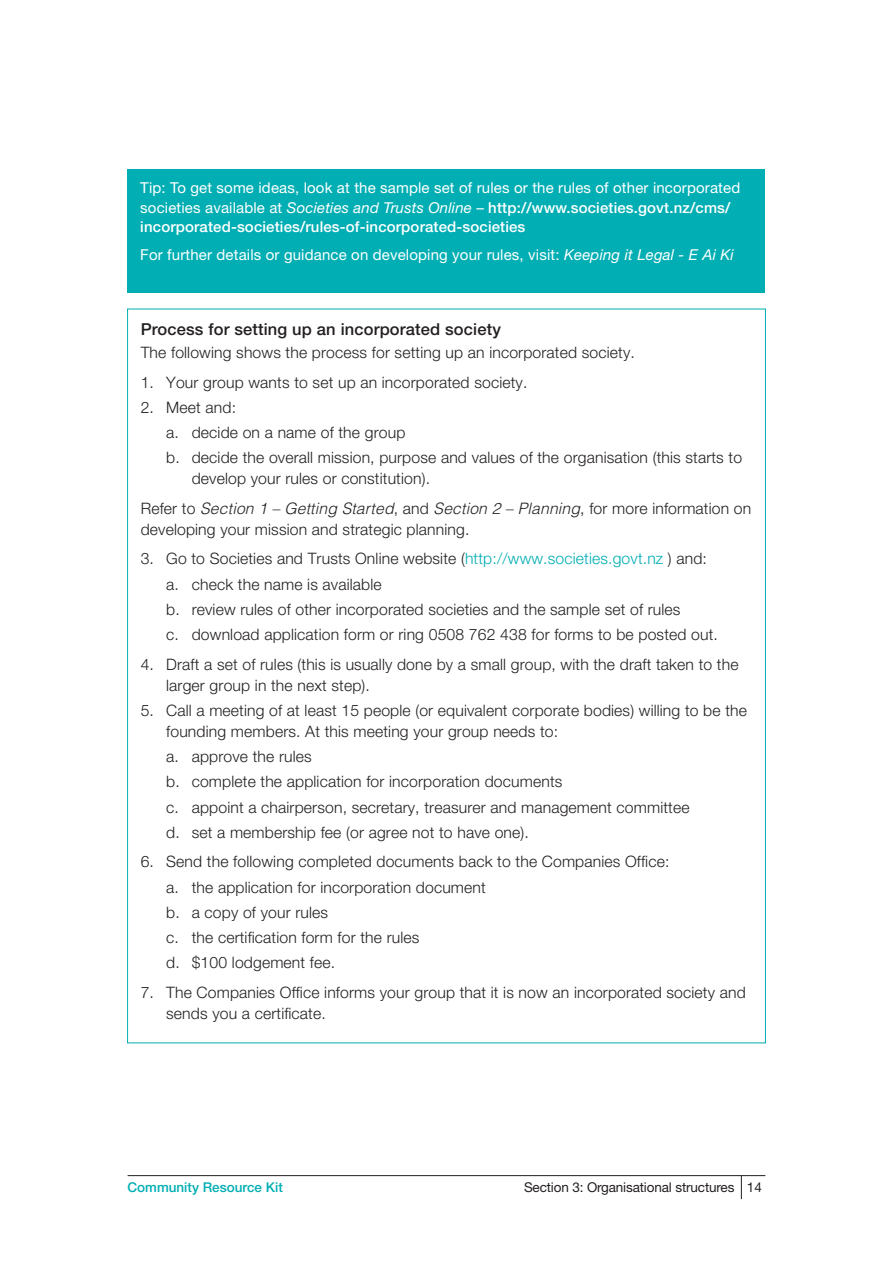
<style>
.page{position:relative;width:893px;height:1263px;background:#fff}
.page>*{position:absolute;margin:0;border:0;box-sizing:border-box;transform-origin:0 0}
.t1{font:500 16.5px "Helvetica Neue";letter-spacing:.01em;color:#231f20}
.t2{font:300 15.75px/25.2px "Helvetica Foreshore";letter-spacing:.01em;color:#231f20}
.t3{font:italic 300 15.75px "Helvetica";letter-spacing:.01em;color:#231f20}
.t4{font:15px/19.5px "Helvetica Neue";letter-spacing:.01em;color:#fff}
.t5{font:13.5px "Helvetica Neue";letter-spacing:-.01em;color:#231f20}
.t6{font:500 13.5px "Helvetica Neue";color:#00aeb3}
.s1{font-style:italic}
.s2{font-weight:500}
.s3{font-family:"Helvetica Foreshore";font-style:normal}
.s4{color:#00aeb3}
</style>
<div class="page">
<svg style="left:741px;top:1176px;width:1px;height:23px"></svg>
<hr style="left:128px;top:1175px;width:637px;height:1px;background:#231f20">
<div style="left:128px;top:169px;width:637px;height:123px;background:#00aeb3"></div>
<p class="t4" style="left:140px;top:178px;width:601px">Tip: To get some ideas, look at the sample set of rules or the rules of other incorporated societies available at <span class="s1">Societies and Trusts Online</span> – <span class="s2">http://www.societies.govt.nz/cms/ incorporated-societies/rules-of-incorporated-societies</span></p>
<p class="t4" style="left:140px;top:245px;width:595px">For further details or guidance on developing your rules, visit: <span class="s1">Keeping it Legal - E Ai Ki</span></p>
<p class="t1" style="left:141px;top:319px;width:362px">Process for setting up an incorporated society</p>
<p class="t2" style="left:141px;top:340px;width:496px">The following shows the process for setting up an incorporated society.</p>
<p class="t2" style="left:141px;top:369px;width:388px">1. Your group wants to set up an incorporated society.</p>
<p class="t2" style="left:166px;top:394px;width:577px;text-indent:-26px">2. Meet and:<br>a. decide on a name of the group<br>b. decide the overall mission, purpose and values of the organisation (this starts to</p>
<p class="t2" style="left:192px;top:466px;width:240px">develop your rules or constitution).</p>
<p class="t3" style="left:141px;top:498px;width:612px"><span class="s3">Refer to</span> Section 1 – Getting Started<span class="s3">, and</span> Section 2 – Planning<span class="s3">, for more information on</span></p>
<p class="t2" style="left:141px;top:516px;width:330px">developing your mission and strategic planning.</p>
<p class="t2" style="left:166px;top:546px;width:553px;text-indent:-26px">3. Go to Societies and Trusts Online website (<span class="s4">http://www.societies.govt.nz</span> ) and: a. check the name is available<br>b. review rules of other incorporated societies and the sample set of rules<br>c. download application form or ring 0508 762 438 for forms to be posted out.</p>
<p class="t2" style="left:166px;top:653px;width:574px;line-height:21px;text-indent:-26px">4. Draft a set of rules (this is usually done by a small group, with the draft taken to the larger group in the next step).</p>
<p class="t2" style="left:166px;top:699px;width:582px;line-height:21px;text-indent:-26px">5. Call a meeting of at least 15 people (or equivalent corporate bodies) willing to be the founding members. At this meeting your group needs to:</p>
<p class="t2" style="left:166px;top:744px;width:525px">a. approve the rules<br>b. complete the application for incorporation documents<br>c. appoint a chairperson, secretary, treasurer and management committee d. set a membership fee (or agree not to have one).</p>
<p class="t2" style="left:166px;top:849px;width:505px;text-indent:-26px">6. Send the following completed documents back to the Companies Office: a. the application for incorporation document<br>b. a copy of your rules<br>c. the certification form for the rules<br>d. $100 lodgement fee.</p>
<p class="t2" style="left:166px;top:981px;width:581px;line-height:21px;text-indent:-26px">7. The Companies Office informs your group that it is now an incorporated society and sends you a certificate.</p>
<p class="t6" style="left:128px;top:1179px;width:157px">Community Resource Kit</p>
<p class="t5" style="left:524px;top:1179px;width:239px">Section 3: Organisational structures 14</p>
</div>
